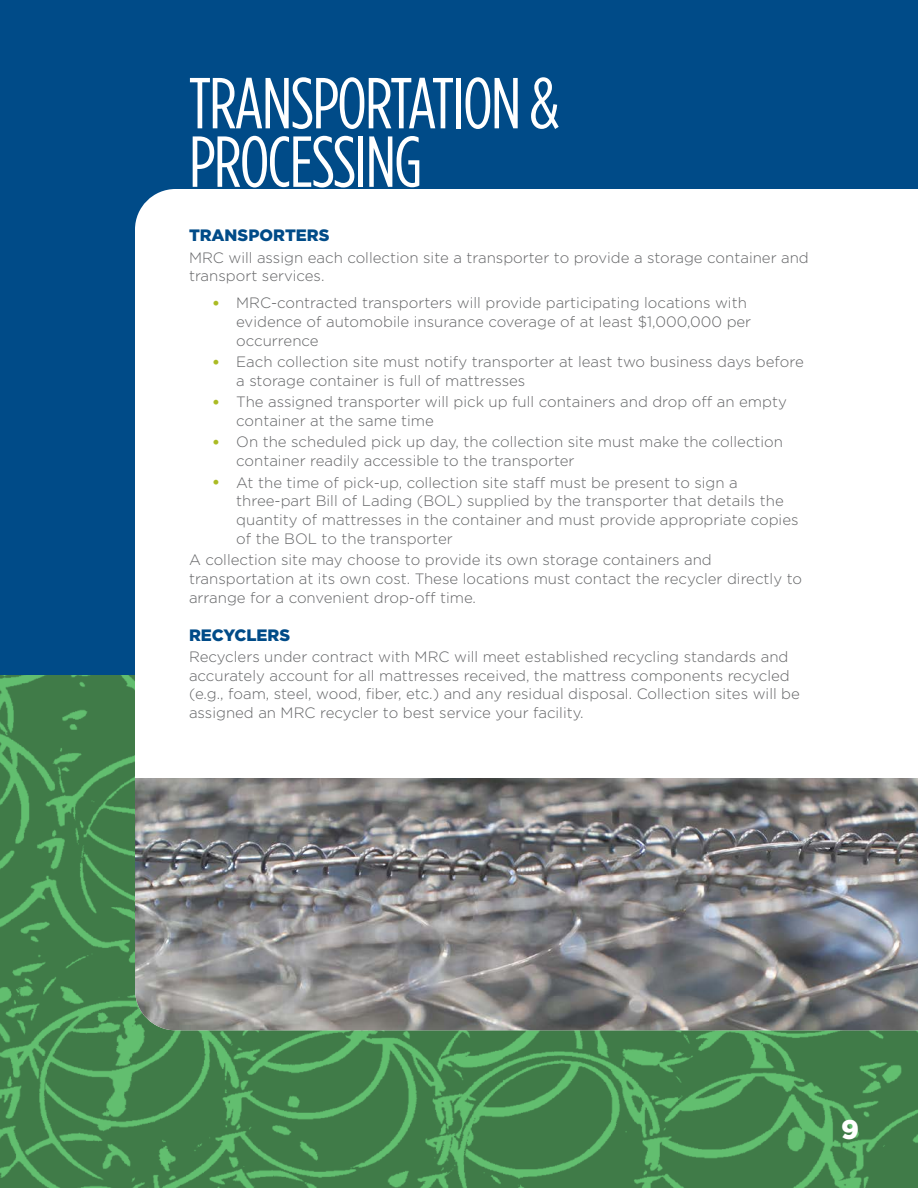
<style>
.page{position:relative;width:918px;height:1188px;background:#fff}
.page>*{position:absolute;margin:0;border:0;box-sizing:border-box;transform-origin:0 0}
.H3-AppC-heading{font:72px/58.5px "Gotham Condensed";letter-spacing:-.025em;color:#fff}
.t1{font:900 27px "Gotham";color:#fff}
.H4-AppC-subhead_CAP{font:900 16.5px "Gotham";color:#004b88}
.P-AppC-para_FL{font:300 15px/18.8px "Gotham";color:#636466}
.s1{font-size:19.5px;color:#abbb24}
</style>
<div class="page">
<div style="left:0;top:0;width:918px;height:753px;background:#004b88"></div>
<img style="left:0;top:675px;width:918px;height:513px">
<div style="left:135px;top:189px;width:783px;height:171px;background:#fff"></div>
<img style="left:135px;top:778px;width:783px;height:252px">
<div style="left:135px;top:360px;width:783px;height:418px;background:#fff"></div>
<h3 class="H3-AppC-heading" style="left:189px;top:73px;width:372px">TRANSPORTATION &amp;<br>PROCESSING</h3>
<h4 class="H4-AppC-subhead_CAP" style="left:189px;top:224px;width:142px">TRANSPORTERS</h4>
<p class="P-AppC-para_FL" style="left:189px;top:247px;width:621px">MRC will assign each collection site a transporter to provide a storage container and transport services.</p>
<p class="P-AppC-para_FL" style="left:236px;top:293px;width:517px;text-indent:-25px"><span class="s1">•</span> MRC-contracted transporters will provide participating locations with evidence of automobile insurance coverage of at least $1,000,000 per occurrence</p>
<p class="P-AppC-para_FL" style="left:236px;top:352px;width:569px;text-indent:-25px"><span class="s1">•</span> Each collection site must notify transporter at least two business days before a storage container is full of mattresses</p>
<p class="P-AppC-para_FL" style="left:236px;top:392px;width:552px;text-indent:-25px"><span class="s1">•</span> The assigned transporter will pick up full containers and drop off an empty container at the same time</p>
<p class="P-AppC-para_FL" style="left:236px;top:432px;width:548px;text-indent:-25px"><span class="s1">•</span> On the scheduled pick up day, the collection site must make the collection container readily accessible to the transporter</p>
<p class="P-AppC-para_FL" style="left:236px;top:473px;width:564px;text-indent:-25px"><span class="s1">•</span> At the time of pick-up, collection site staff must be present to sign a three-part Bill of Lading (BOL) supplied by the transporter that details the quantity of mattresses in the container and must provide appropriate copies of the BOL to the transporter</p>
<p class="P-AppC-para_FL" style="left:189px;top:550px;width:615px">A collection site may choose to provide its own storage containers and transportation at its own cost. These locations must contact the recycler directly to arrange for a convenient drop-off time.</p>
<h4 class="H4-AppC-subhead_CAP" style="left:189px;top:623px;width:103px">RECYCLERS</h4>
<p class="P-AppC-para_FL" style="left:189px;top:647px;width:612px">Recyclers under contract with MRC will meet established recycling standards and accurately account for all mattresses received, the mattress components recycled (e.g., foam, steel, wood, fiber, etc.) and any residual disposal. Collection sites will be assigned an MRC recycler to best service your facility.</p>
<h2 class="t1" style="left:841px;top:1111px;width:19px">9</h2>
</div>
